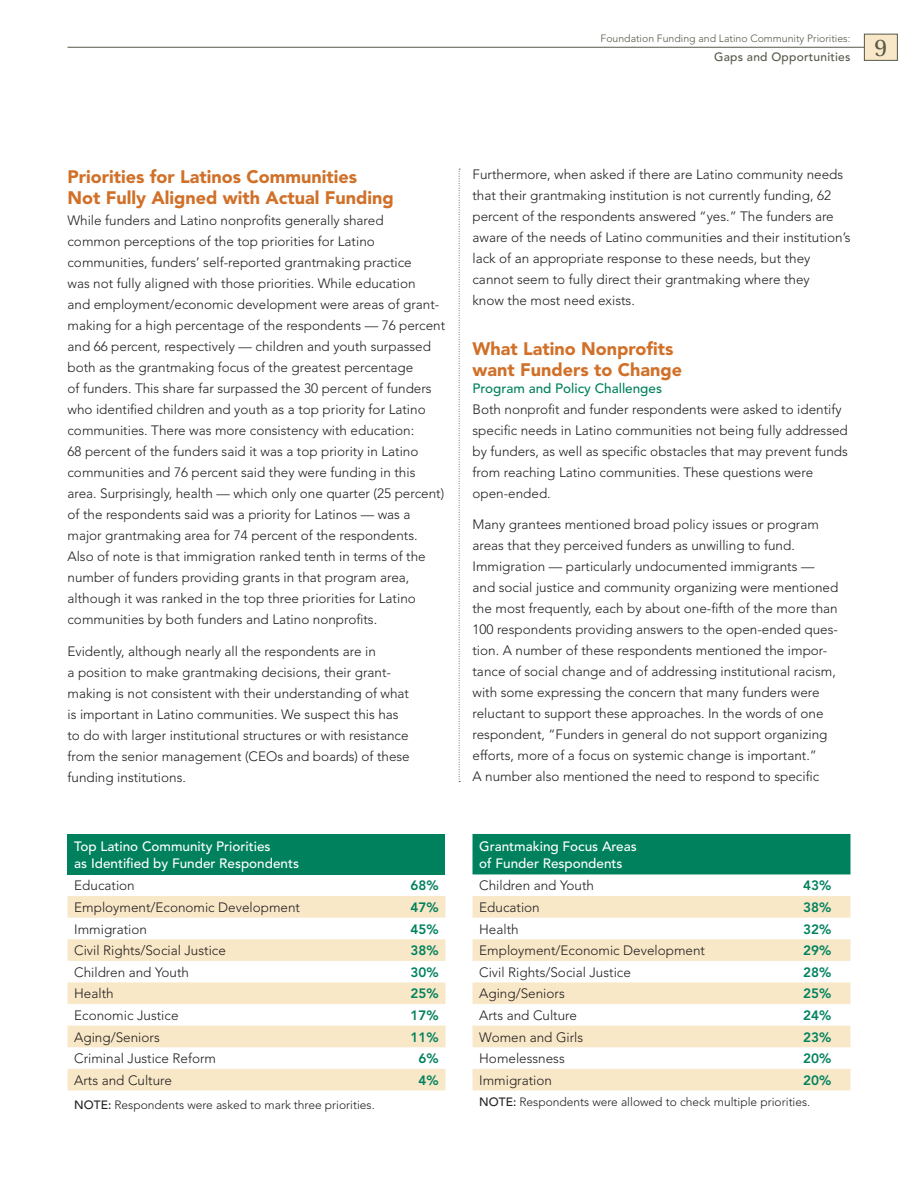
<style>
.page{position:relative;width:918px;height:1188px;background:#fff}
.page>*{position:absolute;margin:0;border:0;box-sizing:border-box;transform-origin:0 0}
.t1{font:900 18px/21px "Avenir";color:#d17028}
.t2{font:300 13.5px/21px "Avenir";color:#231f20}
.t3{font:500 13.5px/16.5px "Avenir";color:#fff}
.t4{font:800 13.5px "Avenir";color:#00815e}
.t5{font:500 13.5px "Avenir";color:#00815e}
.t6{font:300 12px "Avenir";color:#231f20}
.t7{font:500 12px "Avenir";letter-spacing:.02em;color:#58574a}
.t8{font:300 10.5px "Avenir";color:#58574a}
.s1{font-weight:500}
</style>
<div class="page">
<hr style="left:68px;top:47px;width:796px;height:1px;background:#58574a">
<div style="left:864px;top:34px;width:34px;height:27px;background:#f8e8c8;border:1px solid #58574a"></div>
<svg style="left:459px;top:169px;width:1px;height:613px"></svg>
<div style="left:472px;top:834px;width:378px;height:40px;background:#00815e"></div>
<svg style="left:472px;top:896px;width:378px;height:194px;fill:#f8e8c8"></svg>
<div style="left:68px;top:834px;width:378px;height:40px;background:#00815e"></div>
<svg style="left:68px;top:896px;width:378px;height:194px;fill:#f8e8c8"></svg>
<p class="t8" style="left:601px;top:33px;width:251px">Foundation Funding and Latino Community Priorities:</p>
<p class="t7" style="left:714px;top:50px;width:175px">Gaps and Opportunities <sup>9</sup></p>
<h1 class="t1" style="left:68px;top:166px;width:328px">Priorities for Latinos Communities<br>Not Fully Aligned with Actual Funding</h1>
<p class="t2" style="left:68px;top:210px;width:379px">While funders and Latino nonprofits generally shared<br>common perceptions of the top priorities for Latino communities, funders’ self-reported grantmaking practice<br>was not fully aligned with those priorities. While education<br>and employment/economic development were areas of grant&shy;making for a high percentage of the respondents — 76 percent and 66 percent, respectively — children and youth surpassed both as the grantmaking focus of the greatest percentage<br>of funders. This share far surpassed the 30 percent of funders who identified children and youth as a top priority for Latino communities. There was more consistency with education:<br>68 percent of the funders said it was a top priority in Latino communities and 76 percent said they were funding in this area. Surprisingly, health — which only one quarter (25 percent) of the respondents said was a priority for Latinos — was a major grantmaking area for 74 percent of the respondents.<br>Also of note is that immigration ranked tenth in terms of the number of funders providing grants in that program area, although it was ranked in the top three priorities for Latino communities by both funders and Latino nonprofits.</p>
<p class="t2" style="left:68px;top:641px;width:344px">Evidently, although nearly all the respondents are in<br>a position to make grantmaking decisions, their grant&shy;making is not consistent with their understanding of what is important in Latino communities. We suspect this has to do with larger institutional structures or with resistance from the senior management (CEOs and boards) of these funding institutions.</p>
<p class="t3" style="left:74px;top:839px;width:226px">Top Latino Community Priorities<br>as Identified by Funder Respondents</p>
<p class="t2" style="left:74px;top:875px;width:62px">Education</p>
<p class="t4" style="left:411px;top:878px;width:30px">68%</p>
<p class="t2" style="left:74px;top:897px;width:227px">Employment/Economic Development</p>
<p class="t4" style="left:411px;top:899px;width:30px">47%</p>
<p class="t2" style="left:74px;top:918px;width:74px">Immigration</p>
<p class="t4" style="left:411px;top:921px;width:30px">45%</p>
<p class="t2" style="left:74px;top:940px;width:153px">Civil Rights/Social Justice</p>
<p class="t4" style="left:411px;top:942px;width:30px">38%</p>
<p class="t2" style="left:74px;top:962px;width:116px">Children and Youth</p>
<p class="t4" style="left:411px;top:964px;width:30px">30%</p>
<p class="t2" style="left:74px;top:983px;width:41px">Health</p>
<p class="t4" style="left:411px;top:986px;width:30px">25%</p>
<p class="t2" style="left:74px;top:1005px;width:106px">Economic Justice</p>
<p class="t4" style="left:411px;top:1007px;width:30px">17%</p>
<p class="t2" style="left:74px;top:1026px;width:87px">Aging/Seniors</p>
<p class="t4" style="left:411px;top:1029px;width:30px">11%</p>
<p class="t2" style="left:74px;top:1048px;width:143px">Criminal Justice Reform</p>
<p class="t4" style="left:419px;top:1050px;width:22px">6%</p>
<p class="t2" style="left:74px;top:1070px;width:99px">Arts and Culture</p>
<p class="t4" style="left:419px;top:1072px;width:22px">4%</p>
<p class="t6" style="left:74px;top:1097px;width:302px"><span class="s1">Note:</span> Respondents were asked to mark three priorities.</p>
<p class="t2" style="left:472px;top:164px;width:379px">Furthermore, when asked if there are Latino community needs that their grantmaking institution is not currently funding, 62 percent of the respondents answered “yes.” The funders are aware of the needs of Latino communities and their institution’s lack of an appropriate response to these needs, but they cannot seem to fully direct their grantmaking where they<br>know the most need exists.</p>
<h1 class="t1" style="left:472px;top:338px;width:211px">What Latino Nonprofits want Funders to Change</h1>
<p class="t5" style="left:472px;top:380px;width:191px">Program and Policy Challenges</p>
<p class="t2" style="left:472px;top:399px;width:377px">Both nonprofit and funder respondents were asked to identify specific needs in Latino communities not being fully addressed by funders, as well as specific obstacles that may prevent funds from reaching Latino communities. These questions were open-ended.</p>
<p class="t2" style="left:472px;top:514px;width:367px">Many grantees mentioned broad policy issues or program areas that they perceived funders as unwilling to fund.<br>Immigration — particularly undocumented immigrants — and social justice and community organizing were mentioned the most frequently, each by about one-fifth of the more than 100 respondents providing answers to the open-ended ques&shy;tion. A number of these respondents mentioned the impor&shy;tance of social change and of addressing institutional racism, with some expressing the concern that many funders were reluctant to support these approaches. In the words of one respondent, “Funders in general do not support organizing efforts, more of a focus on systemic change is important.”<br>A number also mentioned the need to respond to specific</p>
<p class="t3" style="left:479px;top:839px;width:159px">Grantmaking Focus Areas of Funder Respondents</p>
<p class="t2" style="left:479px;top:875px;width:116px">Children and Youth</p>
<p class="t4" style="left:803px;top:878px;width:30px">43%</p>
<p class="t2" style="left:479px;top:897px;width:62px">Education</p>
<p class="t4" style="left:803px;top:899px;width:30px">38%</p>
<p class="t2" style="left:479px;top:918px;width:41px">Health</p>
<p class="t4" style="left:803px;top:921px;width:30px">32%</p>
<p class="t2" style="left:479px;top:940px;width:227px">Employment/Economic Development</p>
<p class="t4" style="left:803px;top:942px;width:30px">29%</p>
<p class="t2" style="left:479px;top:962px;width:153px">Civil Rights/Social Justice</p>
<p class="t4" style="left:803px;top:964px;width:30px">28%</p>
<p class="t2" style="left:479px;top:983px;width:87px">Aging/Seniors</p>
<p class="t4" style="left:803px;top:986px;width:30px">25%</p>
<p class="t2" style="left:479px;top:1005px;width:99px">Arts and Culture</p>
<p class="t4" style="left:803px;top:1007px;width:30px">24%</p>
<p class="t2" style="left:479px;top:1026px;width:106px">Women and Girls</p>
<p class="t4" style="left:803px;top:1029px;width:30px">23%</p>
<p class="t2" style="left:479px;top:1048px;width:87px">Homelessness</p>
<p class="t4" style="left:803px;top:1050px;width:30px">20%</p>
<p class="t2" style="left:479px;top:1070px;width:74px">Immigration</p>
<p class="t4" style="left:803px;top:1072px;width:30px">20%</p>
<p class="t6" style="left:479px;top:1095px;width:333px"><span class="s1">Note:</span> Respondents were allowed to check multiple priorities.</p>
</div>
